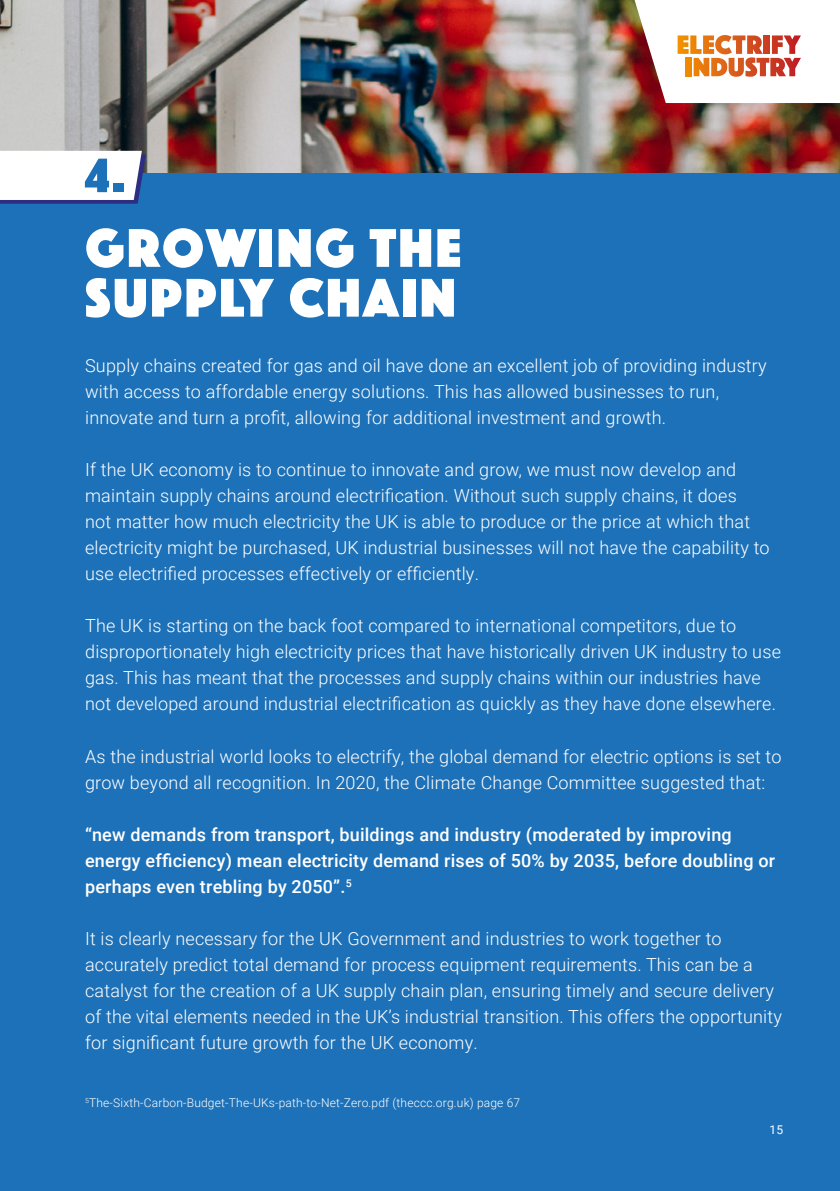
<style>
.page{position:relative;width:840px;height:1191px;background:#fff}
.page>*{position:absolute;margin:0;border:0;box-sizing:border-box;transform-origin:0 0}
.t1{font:56.6px/49.8px "Phosphate Solid";letter-spacing:.04em;color:#fff}
.t2{font:50.2px "Phosphate Solid";color:#1d71b8}
.t3{font:300 18px/26px "Roboto";letter-spacing:.01em;color:#fff}
.t4{font:500 18px/26px "Roboto";letter-spacing:.01em;color:#fff}
.t5{font:300 12px "Roboto";letter-spacing:.015em;color:#fff}
.t6{font:12px "Roboto";color:#fff}
</style>
<div class="page">
<img style="left:0;top:0;width:839px;height:173px">
<div style="left:0;top:185px;width:839px;height:1006px;background:#1d71b8"></div>
<div style="left:397px;top:173px;width:442px;height:639px;background:#1d71b8"></div>
<div style="left:438px;top:173px;width:401px;height:598px;background:#1d71b8"></div>
<div style="left:602px;top:173px;width:237px;height:434px;background:#1d71b8"></div>
<div style="left:643px;top:173px;width:196px;height:393px;background:#1d71b8"></div>
<div style="left:0;top:661px;width:546px;height:530px;background:#1d71b8"></div>
<div style="left:0;top:704px;width:504px;height:487px;background:#1d71b8"></div>
<div style="left:0;top:746px;width:462px;height:445px;background:#1d71b8"></div>
<div style="left:0;top:956px;width:251px;height:235px;background:#1d71b8"></div>
<div style="left:0;top:1040px;width:167px;height:151px;background:#1d71b8"></div>
<svg style="left:634px;top:0;width:205px;height:103px"></svg>
<svg style="left:0;top:151px;width:146px;height:53px"></svg>
<h2 class="t2" style="left:85px;top:140px;width:42px">4.</h2>
<h1 class="t1" style="left:85px;top:220px;width:377px">GROWING THE<br>SUPPLY CHAIN</h1>
<p class="t3" style="left:85px;top:352px;width:682px">Supply chains created for gas and oil have done an excellent job of providing industry with access to affordable energy solutions. This has allowed businesses to run, innovate and turn a profit, allowing for additional investment and growth.</p>
<p class="t3" style="left:85px;top:456px;width:685px">If the UK economy is to continue to innovate and grow, we must now develop and maintain supply chains around electrification. Without such supply chains, it does<br>not matter how much electricity the UK is able to produce or the price at which that electricity might be purchased, UK industrial businesses will not have the capability to use electrified processes effectively or efficiently.</p>
<p class="t3" style="left:85px;top:612px;width:697px">The UK is starting on the back foot compared to international competitors, due to disproportionately high electricity prices that have historically driven UK industry to use gas. This has meant that the processes and supply chains within our industries have not developed around industrial electrification as quickly as they have done elsewhere.</p>
<p class="t3" style="left:85px;top:742px;width:697px">As the industrial world looks to electrify, the global demand for electric options is set to grow beyond all recognition. In 2020, the Climate Change Committee suggested that:</p>
<p class="t4" style="left:85px;top:820px;width:691px">“new demands from transport, buildings and industry (moderated by improving energy efficiency) mean electricity demand rises of 50% by 2035, before doubling or perhaps even trebling by 2050”.<sup>5</sup></p>
<p class="t3" style="left:85px;top:924px;width:698px">It is clearly necessary for the UK Government and industries to work together to accurately predict total demand for process equipment requirements. This can be a catalyst for the creation of a UK supply chain plan, ensuring timely and secure delivery of the vital elements needed in the UK’s industrial transition. This offers the opportunity for significant future growth for the UK economy.</p>
<p class="t5" style="left:85px;top:1094px;width:436px"><sup>5</sup>The-Sixth-Carbon-Budget-The-UKs-path-to-Net-Zero.pdf (theccc.org.uk) page 67</p>
<p class="t6" style="left:769px;top:1121px;width:15px">15</p>
</div>
